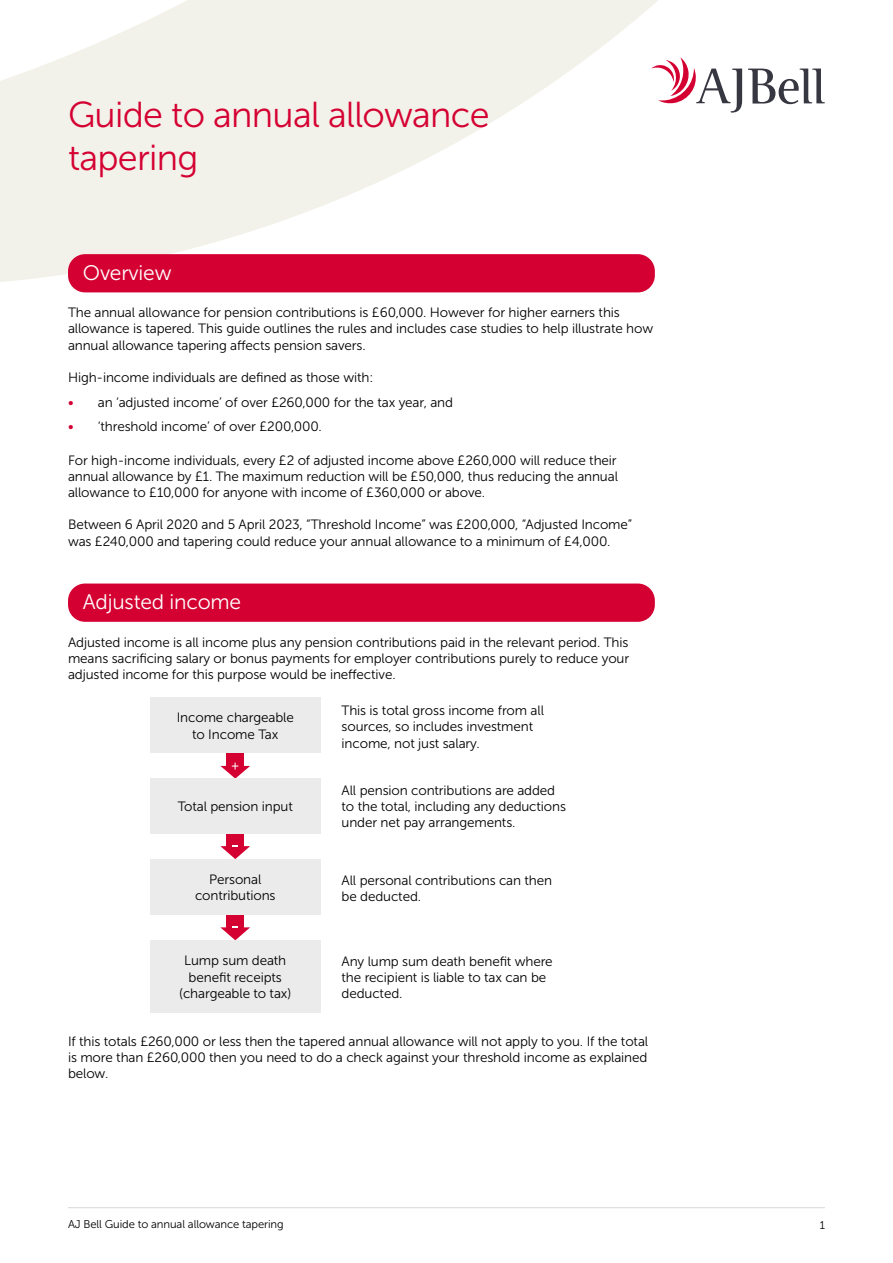
<style>
.page{position:relative;width:893px;height:1263px;background:#fff}
.page>*{position:absolute;margin:0;border:0;box-sizing:border-box;transform-origin:0 0}
.t1{font:36px/43.2px "Museo Sans 300";letter-spacing:-.02em;color:#d50032}
.t2{font:21px "Museo Sans 300";letter-spacing:-.01em;color:#fff}
.t3{font:13.5px/16.2px "Museo Sans 300";letter-spacing:-.01em;color:#000}
.t4{font:11.25px "Museo Sans 300";letter-spacing:-.01em;color:#000}
.s1{font-family:"Museo Sans 500";color:#d50032}
</style>
<div class="page">
<hr style="left:68px;top:1207px;width:757px;height:1px;background:#d7d7d9">
<svg style="left:0;top:0;width:792px;height:293px;fill:#f2f2ea"></svg>
<svg style="left:748px;top:68px;width:77px;height:36px"></svg>
<svg style="left:651px;top:57px;width:91px;height:56px"></svg>
<div style="left:68px;top:254px;width:587px;height:38px;background:#d50032;border-radius:17px"></div>
<div style="left:68px;top:583px;width:587px;height:39px;background:#d50032;border-radius:17px"></div>
<div style="left:226px;top:753px;width:18px;height:14px;background:#d50032"></div>
<svg style="left:220px;top:763px;width:30px;height:16px"></svg>
<div style="left:226px;top:833px;width:18px;height:14px;background:#d50032"></div>
<svg style="left:220px;top:845px;width:30px;height:14px"></svg>
<div style="left:226px;top:914px;width:18px;height:14px;background:#d50032"></div>
<svg style="left:220px;top:926px;width:30px;height:14px"></svg>
<div style="left:150px;top:698px;width:170px;height:55px;background:#ebebec"></div>
<div style="left:150px;top:779px;width:170px;height:55px;background:#ebebec"></div>
<div style="left:150px;top:859px;width:170px;height:55px;background:#ebebec"></div>
<div style="left:150px;top:940px;width:170px;height:73px;background:#ebebec"></div>
<h1 class="t1" style="left:68px;top:94px;width:423px">Guide to annual allowance tapering</h1>
<h2 class="t2" style="left:83px;top:261px;width:90px">Overview</h2>
<p class="t3" style="left:68px;top:304px;width:587px">The annual allowance for pension contributions is £60,000. However for higher earners this allowance is tapered. This guide outlines the rules and includes case studies to help illustrate how annual allowance tapering affects pension savers.</p>
<p class="t3" style="left:68px;top:369px;width:307px">High-income individuals are defined as those with:</p>
<p class="t3" style="left:68px;top:394px;width:387px"><span class="s1">•</span> an ‘adjusted income’ of over £260,000 for the tax year, and</p>
<p class="t3" style="left:68px;top:419px;width:255px"><span class="s1">•</span> ‘threshold income’ of over £200,000.</p>
<p class="t3" style="left:68px;top:452px;width:551px;text-align:justify">For high-income individuals, every £2 of adjusted income above £260,000 will reduce their annual allowance by £1. The maximum reduction will be £50,000, thus reducing the annual allowance to £10,000 for anyone with income of £360,000 or above.</p>
<p class="t3" style="left:68px;top:517px;width:566px">Between 6 April 2020 and 5 April 2023, “Threshold Income” was £200,000, “Adjusted Income” was £240,000 and tapering could reduce your annual allowance to a minimum of £4,000.</p>
<h2 class="t2" style="left:83px;top:590px;width:160px">Adjusted income</h2>
<p class="t3" style="left:68px;top:634px;width:563px;text-align:justify">Adjusted income is all income plus any pension contributions paid in the relevant period. This means sacrificing salary or bonus payments for employer contributions purely to reduce your adjusted income for this purpose would be ineffective.</p>
<p class="t3" style="left:342px;top:702px;width:204px">This is total gross income from all sources, so includes investment income, not just salary.</p>
<p class="t3" style="left:177px;top:710px;width:119px;text-align:center">Income chargeable to Income Tax</p>
<p class="t3" style="left:178px;top:799px;width:117px">Total pension input</p>
<p class="t3" style="left:195px;top:871px;width:82px;text-align:center">Personal contributions</p>
<p class="t3" style="left:342px;top:782px;width:226px">All pension contributions are added to the total, including any deductions under net pay arrangements.</p>
<p class="t3" style="left:342px;top:872px;width:212px">All personal contributions can then be deducted.</p>
<p class="t3" style="left:179px;top:953px;width:114px;text-align:center">Lump sum death benefit receipts (chargeable to tax)</p>
<p class="t3" style="left:68px;top:1033px;width:582px;text-align:justify">If this totals £260,000 or less then the tapered annual allowance will not apply to you. If the total is more than £260,000 then you need to do a check against your threshold income as explained below.</p>
<p class="t3" style="left:342px;top:953px;width:213px">Any lump sum death benefit where the recipient is liable to tax can be deducted.</p>
<p class="t4" style="left:68px;top:1218px;width:217px">AJ Bell Guide to annual allowance tapering</p>
<p class="t4" style="left:820px;top:1219px;width:7px">1</p>
</div>
